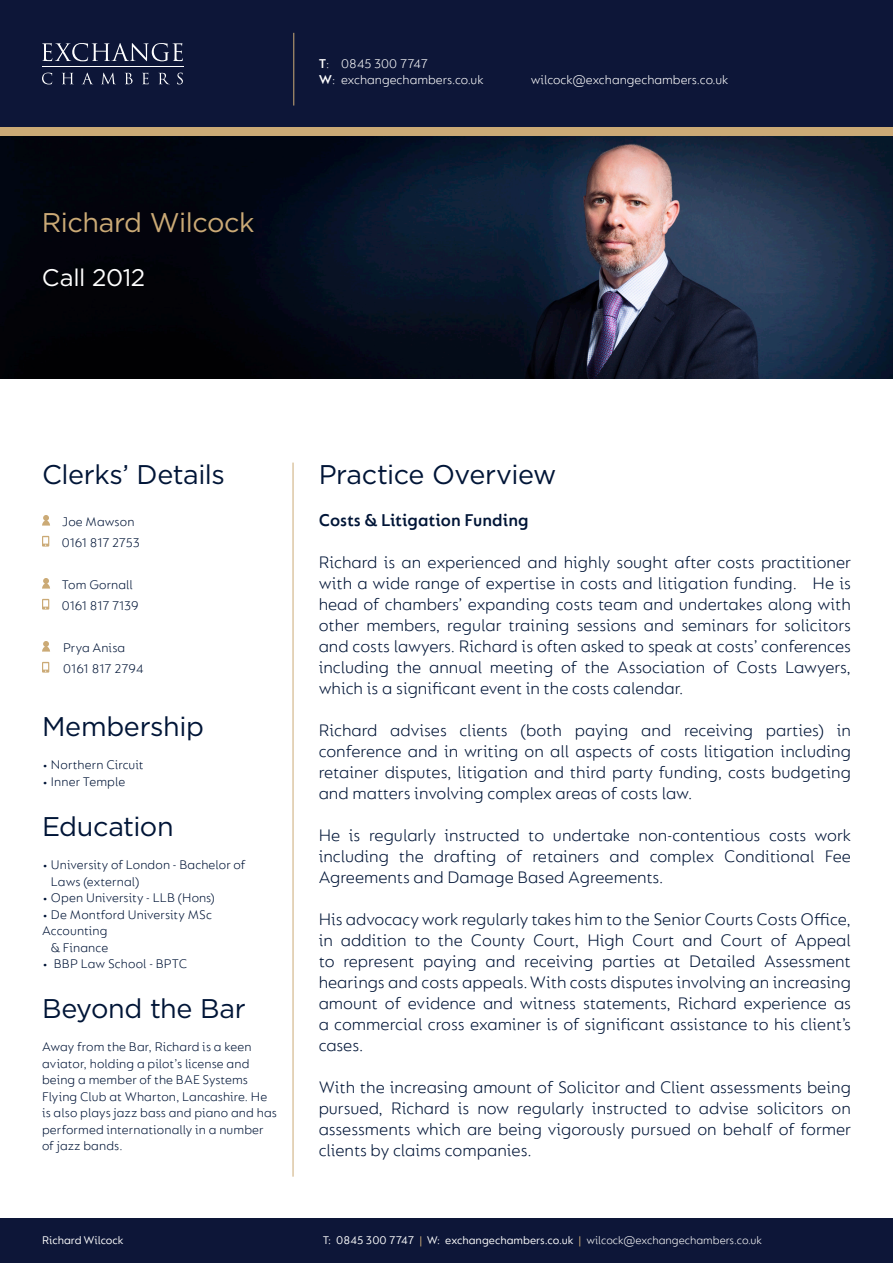
<style>
.page{position:relative;width:893px;height:1263px;background:#fff}
.page>*{position:absolute;margin:0;border:0;box-sizing:border-box;transform-origin:0 0}
.t1{font:27px "Gotham";letter-spacing:-.015em;color:#001537}
.t2{font:27px "Gotham";letter-spacing:-.02em;color:#cbaa76}
.t3{font:24px "Gotham";letter-spacing:-.015em;color:#fff}
.t4{font:300 18px/21px "FS Lucas";color:#001537;text-align:justify}
.t5{font:600 18px "FS Lucas";color:#001537}
.t6{font:300 13.5px/16.5px "FS Lucas";letter-spacing:.005em;color:#001537}
.t7{font:300 13.5px/16.2px "FS Lucas";color:#fff}
.t8{font:12px "FS Lucas";color:#fff}
.s1{font-weight:600}
.s2{color:#cbaa76}
.s3{font-weight:300}
</style>
<div class="page">
<div style="left:0;top:64px;width:893px;height:72px;background:#cbaa76"></div>
<div style="left:0;top:0;width:893px;height:127px;background:#0d1638"></div>
<div style="left:0;top:1219px;width:893px;height:44px;background:#0d1638"></div>
<hr style="left:42px;top:67px;width:142px;height:1px;background:#fff">
<svg style="left:42px;top:43px;width:141px;height:18px"></svg>
<svg style="left:42px;top:73px;width:10px;height:11px"></svg>
<svg style="left:62px;top:73px;width:11px;height:11px"></svg>
<svg style="left:82px;top:73px;width:11px;height:11px"></svg>
<svg style="left:102px;top:73px;width:13px;height:11px"></svg>
<svg style="left:125px;top:73px;width:8px;height:11px"></svg>
<svg style="left:142px;top:73px;width:7px;height:11px"></svg>
<svg style="left:159px;top:73px;width:10px;height:11px"></svg>
<svg style="left:177px;top:73px;width:6px;height:11px"></svg>
<hr style="left:293px;top:33px;width:1px;height:73px;background:#cbaa76">
<hr style="left:293px;top:463px;width:1px;height:714px;background:#cbaa76">
<img style="left:0;top:136px;width:893px;height:242px">
<svg style="left:42px;top:536px;width:7px;height:11px"></svg>
<svg style="left:42px;top:599px;width:7px;height:11px"></svg>
<svg style="left:42px;top:515px;width:8px;height:11px"></svg>
<svg style="left:42px;top:578px;width:8px;height:11px"></svg>
<svg style="left:42px;top:662px;width:7px;height:11px"></svg>
<svg style="left:42px;top:641px;width:8px;height:11px"></svg>
<p class="t2" style="left:42px;top:205px;width:214px">Richard Wilcock</p>
<p class="t3" style="left:42px;top:262px;width:105px">Call 2012</p>
<p class="t7" style="left:319px;top:55px;width:166px"><span class="s1">T</span>: 0845 300 7747<br><span class="s1">W</span>: exchangechambers.co.uk</p>
<p class="t7" style="left:531px;top:71px;width:199px">wilcock@exchangechambers.co.uk</p>
<p class="t1" style="left:42px;top:457px;width:184px">Clerks’ Details</p>
<p class="t6" style="left:62px;top:510px;width:79px;line-height:21px">Joe Mawson<br>0161 817 2753</p>
<p class="t6" style="left:62px;top:573px;width:78px;line-height:21px">Tom Gornall<br>0161 817 7139</p>
<p class="t6" style="left:63px;top:639px;width:64px">Prya Anisa</p>
<p class="t6" style="left:63px;top:660px;width:82px">0161 817 2794</p>
<p class="t1" style="left:42px;top:709px;width:163px">Membership</p>
<p class="t6" style="left:42px;top:756px;width:103px">• Northern Circuit</p>
<p class="t6" style="left:42px;top:773px;width:85px">• Inner Temple</p>
<p class="t1" style="left:42px;top:809px;width:133px">Education</p>
<p class="t6" style="left:51px;top:856px;width:196px;text-indent:-9px">• University of London - Bachelor of<br>Laws (external)</p>
<p class="t6" style="left:42px;top:889px;width:174px">• Open University - LLB (Hons)</p>
<p class="t6" style="left:42px;top:906px;width:172px">• De Montford University MSc</p>
<p class="t6" style="left:42px;top:922px;width:67px">Accounting</p>
<p class="t6" style="left:51px;top:939px;width:59px">&amp; Finance</p>
<p class="t6" style="left:42px;top:955px;width:147px">• BBP Law School - BPTC</p>
<p class="t1" style="left:42px;top:991px;width:205px">Beyond the Bar</p>
<p class="t6" style="left:42px;top:1038px;width:236px">Away from the Bar, Richard is a keen aviator, holding a pilot’s license and being a member of the BAE Systems Flying Club at Wharton, Lancashire. He is also plays jazz bass and piano and has performed internationally in a number of jazz bands.</p>
<p class="t1" style="left:319px;top:457px;width:239px">Practice Overview</p>
<p class="t5" style="left:319px;top:509px;width:211px">Costs &amp; Litigation Funding</p>
<p class="t4" style="left:319px;top:551px;width:534px">Richard is an experienced and highly sought after costs practitioner with a wide range of expertise in costs and litigation funding. He is head of chambers’ expanding costs team and undertakes along with other members, regular training sessions and seminars for solicitors and costs lawyers. Richard is often asked to speak at costs’ conferences including the annual meeting of the Association of Costs Lawyers, which is a significant event in the costs calendar.</p>
<p class="t4" style="left:319px;top:719px;width:534px">Richard advises clients (both paying and receiving parties) in conference and in writing on all aspects of costs litigation including retainer disputes, litigation and third party funding, costs budgeting and matters involving complex areas of costs law.</p>
<p class="t4" style="left:319px;top:824px;width:534px">He is regularly instructed to undertake non-contentious costs work including the drafting of retainers and complex Conditional Fee Agreements and Damage Based Agreements.</p>
<p class="t4" style="left:319px;top:908px;width:534px">His advocacy work regularly takes him to the Senior Courts Costs Office, in addition to the County Court, High Court and Court of Appeal to represent paying and receiving parties at Detailed Assessment hearings and costs appeals. With costs disputes involving an increasing amount of evidence and witness statements, Richard experience as a commercial cross examiner is of significant assistance to his client’s cases.</p>
<p class="t4" style="left:319px;top:1076px;width:534px">With the increasing amount of Solicitor and Client assessments being pursued, Richard is now regularly instructed to advise solicitors on assessments which are being vigorously pursued on behalf of former clients by claims companies.</p>
<p class="t8" style="left:42px;top:1233px;width:83px">Richard Wilcock</p>
<p class="t8" style="left:323px;top:1233px;width:441px">T: 0845 300 7747 <span class="s2">|</span> W: exchangechambers.co.uk <span class="s2">|</span> <span class="s3">wilcock@exchangechambers.co.uk</span></p>
</div>
